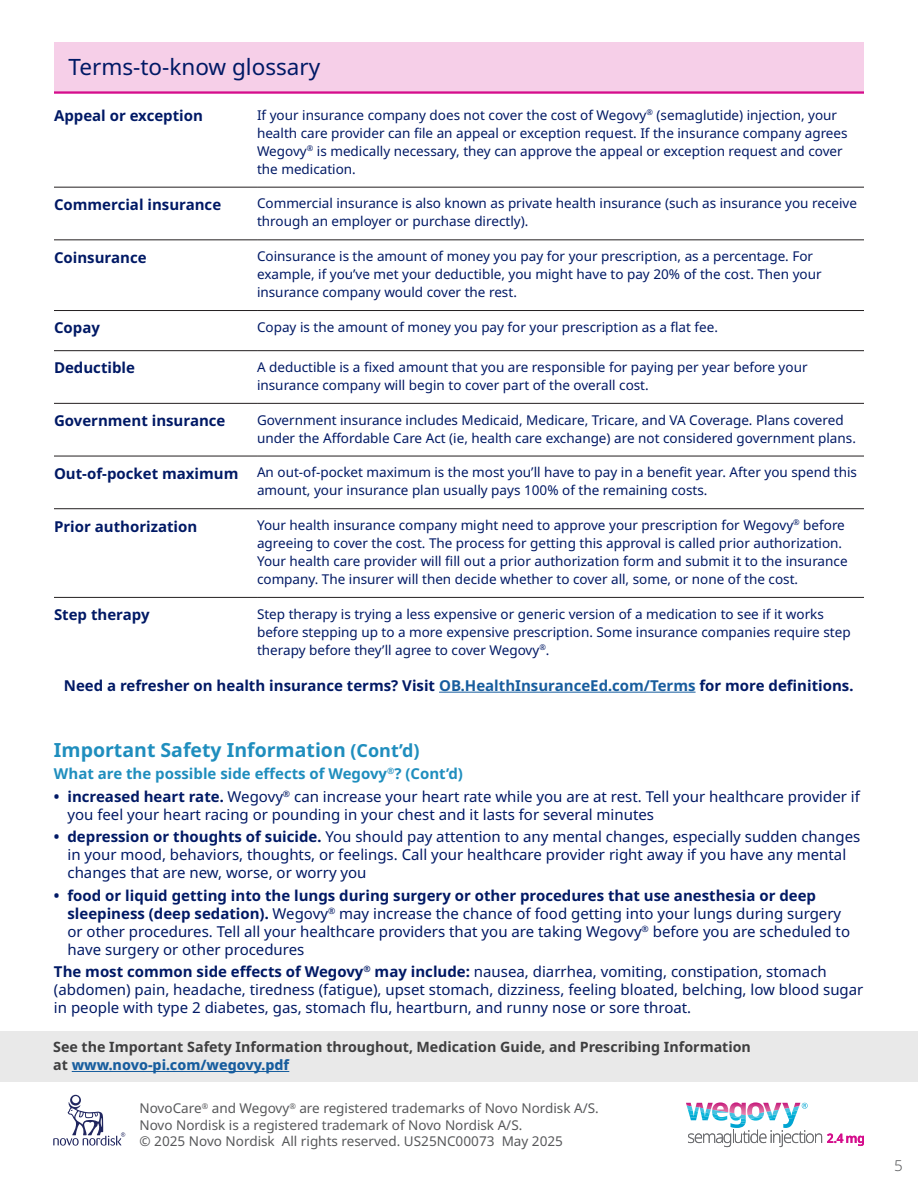
<style>
.page{position:relative;width:918px;height:1188px;background:#fff}
.page>*{position:absolute;margin:0;border:0;box-sizing:border-box;transform-origin:0 0}
.t1{font:22.5px "Apis";color:#001965}
.t2{font:700 19.5px "Apis";color:#1f8ebe}
.t3{font:15px/18px "Apis";color:#001965}
.t4{font:700 15px "Apis";color:#001965}
.t5{font:700 15px "Apis";color:#1f8ebe}
.t6{font:300 15px "Apis";color:#57585a}
.t7{font:700 14.25px/18px "Apis";color:#3e3e3f}
.t8{font:13.5px/18px "Apis";color:#001965}
.t9{font:13.5px/16.2px "Apis";color:#57585a}
.s1{color:#175d9e}
.s2{font-size:18px}
.s3{font-weight:700}
.s4{font-weight:800;color:#175d9e}
</style>
<div class="page">
<div style="left:0;top:1031px;width:918px;height:51px;background:#e9e9e9"></div>
<svg style="left:53px;top:1095px;width:72px;height:51px"></svg>
<svg style="left:686px;top:1102px;width:178px;height:45px"></svg>
<hr style="left:72px;top:1071px;width:217px;height:1px;background:#175d9e">
<div style="left:54px;top:42px;width:810px;height:52px;background:#f6cfe8"></div>
<hr style="left:54px;top:91px;width:810px;height:3px;background:#d50d8c">
<hr style="left:54px;top:187px;width:203px;height:1px;background:#231f20">
<hr style="left:257px;top:187px;width:607px;height:1px;background:#231f20">
<hr style="left:54px;top:240px;width:203px;height:1px;background:#231f20">
<hr style="left:257px;top:240px;width:607px;height:1px;background:#231f20">
<hr style="left:54px;top:310px;width:203px;height:1px;background:#231f20">
<hr style="left:257px;top:310px;width:607px;height:1px;background:#231f20">
<hr style="left:54px;top:350px;width:203px;height:1px;background:#231f20">
<hr style="left:257px;top:350px;width:607px;height:1px;background:#231f20">
<hr style="left:54px;top:403px;width:203px;height:1px;background:#231f20">
<hr style="left:257px;top:403px;width:607px;height:1px;background:#231f20">
<hr style="left:54px;top:456px;width:203px;height:1px;background:#231f20">
<hr style="left:257px;top:456px;width:607px;height:1px;background:#231f20">
<hr style="left:54px;top:508px;width:203px;height:1px;background:#231f20">
<hr style="left:257px;top:508px;width:607px;height:1px;background:#231f20">
<hr style="left:54px;top:597px;width:203px;height:1px;background:#231f20">
<hr style="left:257px;top:597px;width:607px;height:1px;background:#231f20">
<hr style="left:439px;top:692px;width:257px;height:1px;background:#175d9e">
<p class="t1" style="left:69px;top:51px;width:253px">Terms-to-know glossary</p>
<p class="t4" style="left:54px;top:105px;width:150px">Appeal or exception</p>
<p class="t8" style="left:257px;top:106px;width:592px">If your insurance company does not cover the cost of Wegovy<sup>®</sup> (semaglutide) injection, your health care provider can file an appeal or exception request. If the insurance company agrees Wegovy<sup>®</sup> is medically necessary, they can approve the appeal or exception request and cover the medication.</p>
<p class="t4" style="left:54px;top:194px;width:169px">Commercial insurance</p>
<p class="t8" style="left:257px;top:195px;width:602px">Commercial insurance is also known as private health insurance (such as insurance you receive through an employer or purchase directly).</p>
<p class="t4" style="left:54px;top:247px;width:94px">Coinsurance</p>
<p class="t8" style="left:257px;top:247px;width:566px">Coinsurance is the amount of money you pay for your prescription, as a percentage. For example, if you’ve met your deductible, you might have to pay 20% of the cost. Then your insurance company would cover the rest.</p>
<p class="t4" style="left:54px;top:317px;width:47px">Copay</p>
<p class="t8" style="left:257px;top:318px;width:463px">Copay is the amount of money you pay for your prescription as a flat fee.</p>
<p class="t4" style="left:54px;top:357px;width:83px">Deductible</p>
<p class="t8" style="left:257px;top:358px;width:552px">A deductible is a fixed amount that you are responsible for paying per year before your insurance company will begin to cover part of the overall cost.</p>
<p class="t4" style="left:54px;top:410px;width:173px">Government insurance</p>
<p class="t8" style="left:257px;top:411px;width:600px">Government insurance includes Medicaid, Medicare, Tricare, and VA Coverage. Plans covered under the Affordable Care Act (ie, health care exchange) are not considered government plans.</p>
<p class="t4" style="left:54px;top:463px;width:186px">Out-of-pocket maximum</p>
<p class="t8" style="left:257px;top:464px;width:602px">An out-of-pocket maximum is the most you’ll have to pay in a benefit year. After you spend this amount, your insurance plan usually pays 100% of the remaining costs.</p>
<p class="t4" style="left:54px;top:515px;width:145px">Prior authorization</p>
<p class="t8" style="left:257px;top:516px;width:592px">Your health insurance company might need to approve your prescription for Wegovy<sup>®</sup> before agreeing to cover the cost. The process for getting this approval is called prior authorization.<br>Your health care provider will fill out a prior authorization form and submit it to the insurance company. The insurer will then decide whether to cover all, some, or none of the cost.</p>
<p class="t4" style="left:54px;top:604px;width:97px">Step therapy</p>
<p class="t8" style="left:257px;top:605px;width:595px">Step therapy is trying a less expensive or generic version of a medication to see if it works before stepping up to a more expensive prescription. Some insurance companies require step therapy before they’ll agree to cover Wegovy<sup>®</sup>.</p>
<p class="t4" style="left:64px;top:675px;width:791px">Need a refresher on health insurance terms? Visit <span class="s1">OB.HealthInsuranceEd.com/Terms</span> for more definitions.</p>
<p class="t2" style="left:54px;top:736px;width:367px">Important Safety Information <span class="s2">(Cont’d)</span></p>
<p class="t5" style="left:54px;top:763px;width:411px">What are the possible side effects of Wegovy<sup>®</sup>? (Cont’d)</p>
<p class="t3" style="left:67px;top:788px;width:794px;text-indent:-14px"><span class="s3">• increased heart rate.</span> Wegovy<sup>®</sup> can increase your heart rate while you are at rest. Tell your healthcare provider if you feel your heart racing or pounding in your chest and it lasts for several minutes</p>
<p class="t3" style="left:67px;top:828px;width:794px;text-indent:-14px"><span class="s3">• depression or thoughts of suicide.</span> You should pay attention to any mental changes, especially sudden changes in your mood, behaviors, thoughts, or feelings. Call your healthcare provider right away if you have any mental changes that are new, worse, or worry you</p>
<p class="t3" style="left:67px;top:887px;width:784px;text-indent:-14px"><span class="s3">• food or liquid getting into the lungs during surgery or other procedures that use anesthesia or deep sleepiness (deep sedation).</span> Wegovy<sup>®</sup> may increase the chance of food getting into your lungs during surgery or other procedures. Tell all your healthcare providers that you are taking Wegovy<sup>®</sup> before you are scheduled to have surgery or other procedures</p>
<p class="t3" style="left:54px;top:963px;width:811px"><span class="s3">The most common side effects of Wegovy</span><sup>®</sup> <span class="s3">may include:</span> nausea, diarrhea, vomiting, constipation, stomach (abdomen) pain, headache, tiredness (fatigue), upset stomach, dizziness, feeling bloated, belching, low blood sugar in people with type 2 diabetes, gas, stomach flu, heartburn, and runny nose or sore throat.</p>
<p class="t7" style="left:53px;top:1038px;width:699px">See the Important Safety Information throughout, Medication Guide, and Prescribing Information at <span class="s4">www.novo-pi.com/wegovy.pdf</span></p>
<p class="t9" style="left:140px;top:1101px;width:461px">NovoCare<sup>®</sup> and Wegovy<sup>®</sup> are registered trademarks of Novo Nordisk A/S.<br>Novo Nordisk is a registered trademark of Novo Nordisk A/S.<br>© 2025 Novo Nordisk All rights reserved. US25NC00073 May 2025</p>
<p class="t6" style="left:894px;top:1155px;width:10px">5</p>
</div>
